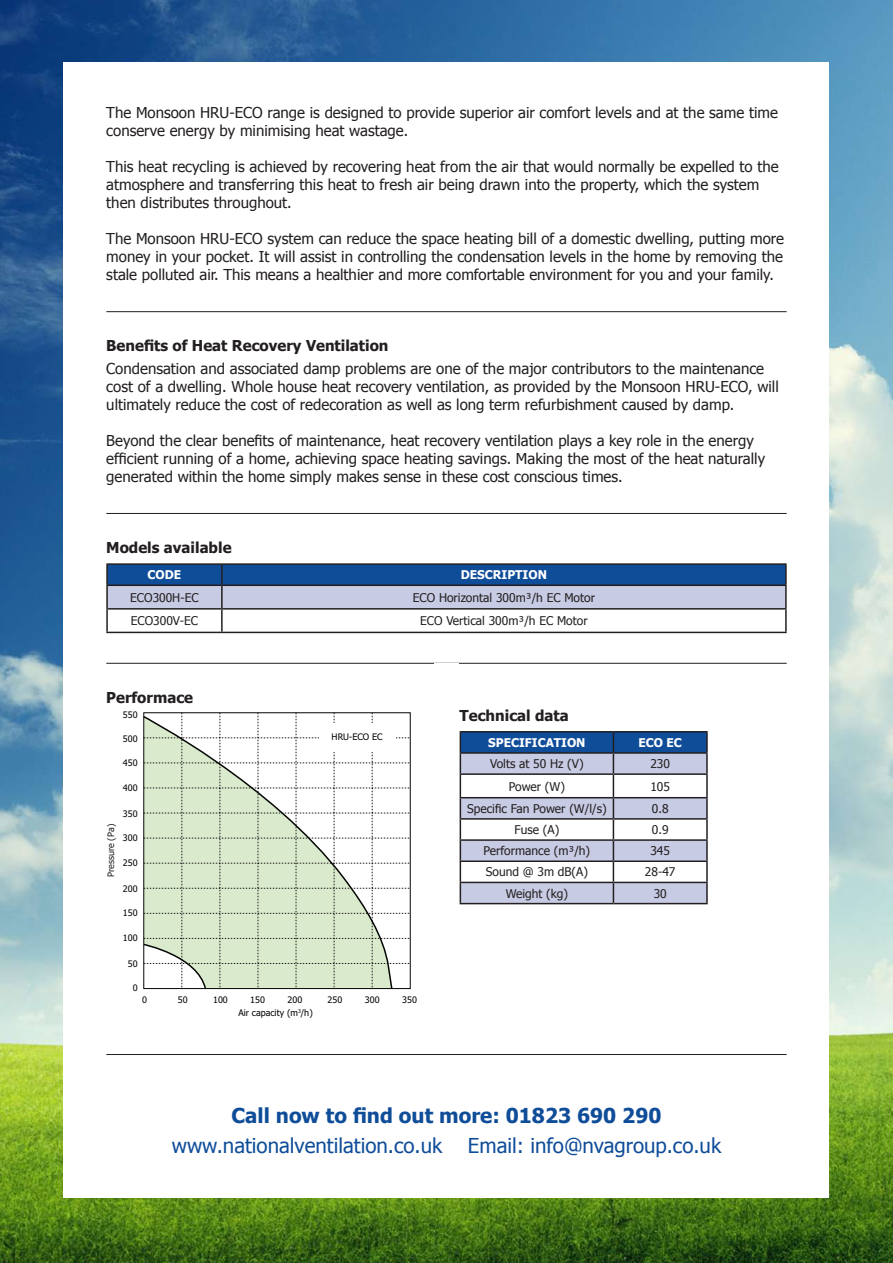
<style>
.page{position:relative;width:893px;height:1263px;background:#fff}
.page>*{position:absolute;margin:0;border:0;box-sizing:border-box;transform-origin:0 0}
.t1{font:20.55px "Tahoma";color:#0f4d99}
.t2{font:700 20.55px "Tahoma";color:#0f4d99}
.t3{font:15px/18px "Tahoma";color:#231f20}
.t4{font:700 15px "Tahoma";color:#231f20}
.t5{font:12px "Tahoma";color:#231f20}
.t6{font:700 12px "Tahoma";color:#fff}
.t7{font:9px "Tahoma";color:#040503}
.t8{font:9px "Tahoma";color:#211d1e}
</style>
<div class="page">
<img style="left:0;top:0;width:893px;height:1263px">
<div style="left:64px;top:63px;width:765px;height:1135px;background:#fff"></div>
<hr style="left:106px;top:311px;width:681px;height:1px;background:#231f20">
<hr style="left:106px;top:513px;width:681px;height:1px;background:#231f20">
<hr style="left:106px;top:663px;width:681px;height:1px;background:#231f20">
<hr style="left:106px;top:1054px;width:681px;height:1px;background:#231f20">
<hr style="left:106px;top:563px;width:116px;height:2px;background:#231f20">
<hr style="left:222px;top:563px;width:565px;height:2px;background:#231f20">
<svg style="left:106px;top:564px;width:681px;height:44px"></svg>
<hr style="left:106px;top:584px;width:116px;height:2px;background:#231f20">
<hr style="left:106px;top:586px;width:2px;height:22px;background:#231f20">
<hr style="left:222px;top:584px;width:565px;height:2px;background:#231f20">
<hr style="left:221px;top:586px;width:2px;height:22px;background:#231f20">
<hr style="left:785px;top:586px;width:2px;height:22px;background:#231f20">
<hr style="left:106px;top:608px;width:116px;height:2px;background:#231f20">
<hr style="left:106px;top:610px;width:2px;height:22px;background:#231f20">
<hr style="left:222px;top:608px;width:565px;height:2px;background:#231f20">
<hr style="left:221px;top:610px;width:2px;height:22px;background:#231f20">
<hr style="left:785px;top:610px;width:2px;height:22px;background:#231f20">
<hr style="left:106px;top:632px;width:116px;height:1px;background:#231f20">
<hr style="left:222px;top:632px;width:565px;height:1px;background:#231f20">
<svg style="left:181px;top:714px;width:228px;height:250px"></svg>
<div style="left:319px;top:723px;width:76px;height:29px;background:#fff"></div>
<svg style="left:143px;top:715px;width:250px;height:275px"></svg>
<div style="left:434px;top:663px;width:25px;height:140px;background:#fff"></div>
<hr style="left:460px;top:731px;width:153px;height:1px;background:#231f20">
<hr style="left:613px;top:731px;width:95px;height:1px;background:#231f20">
<hr style="left:460px;top:903px;width:153px;height:1px;background:#231f20">
<hr style="left:613px;top:903px;width:95px;height:1px;background:#231f20">
<svg style="left:460px;top:732px;width:248px;height:171px"></svg>
<p class="t3" style="left:106px;top:103px;width:673px">The Monsoon HRU-ECO range is designed to provide superior air comfort levels and at the same time conserve energy by minimising heat wastage.</p>
<p class="t3" style="left:106px;top:157px;width:674px">This heat recycling is achieved by recovering heat from the air that would normally be expelled to the atmosphere and transferring this heat to fresh air being drawn into the property, which the system then distributes throughout.</p>
<p class="t3" style="left:106px;top:229px;width:679px;text-align:justify">The Monsoon HRU-ECO system can reduce the space heating bill of a domestic dwelling, putting more money in your pocket. It will assist in controlling the condensation levels in the home by removing the stale polluted air. This means a healthier and more comfortable environment for you and your family.</p>
<p class="t4" style="left:106px;top:335px;width:284px">Benefits of Heat Recovery Ventilation</p>
<p class="t3" style="left:106px;top:358px;width:674px">Condensation and associated damp problems are one of the major contributors to the maintenance cost of a dwelling. Whole house heat recovery ventilation, as provided by the Monsoon HRU-ECO, will ultimately reduce the cost of redecoration as well as long term refurbishment caused by damp.</p>
<p class="t3" style="left:106px;top:430px;width:660px">Beyond the clear benefits of maintenance, heat recovery ventilation plays a key role in the energy efficient running of a home, achieving space heating savings. Making the most of the heat naturally generated within the home simply makes sense in these cost conscious times.</p>
<p class="t4" style="left:106px;top:537px;width:127px">Models available</p>
<p class="t6" style="left:148px;top:566px;width:35px">CODE</p>
<p class="t6" style="left:461px;top:566px;width:88px">DESCRIPTION</p>
<p class="t5" style="left:130px;top:589px;width:70px">ECO300H-EC</p>
<p class="t5" style="left:413px;top:589px;width:184px">ECO Horizontal 300m³/h EC Motor</p>
<p class="t5" style="left:131px;top:613px;width:69px">ECO300V-EC</p>
<p class="t5" style="left:420px;top:613px;width:169px">ECO Vertical 300m³/h EC Motor</p>
<p class="t4" style="left:106px;top:687px;width:88px">Performace</p>
<p class="t7" style="left:123px;top:709px;width:16px">550</p>
<p class="t7" style="left:123px;top:733px;width:16px">500</p>
<p class="t7" style="left:123px;top:757px;width:16px">450</p>
<p class="t7" style="left:123px;top:782px;width:16px">400</p>
<p class="t7" style="left:123px;top:808px;width:16px">350</p>
<p class="t7" style="left:123px;top:832px;width:16px">300</p>
<p class="t7" style="left:123px;top:857px;width:16px">250</p>
<p class="t7" style="left:123px;top:883px;width:16px">200</p>
<p class="t7" style="left:123px;top:907px;width:16px">150</p>
<p class="t7" style="left:123px;top:932px;width:16px">100</p>
<p class="t7" style="left:128px;top:958px;width:11px">50</p>
<p class="t7" style="left:133px;top:982px;width:6px">0</p>
<p class="t8" style="left:105px;top:877px;width:55px;rotate:-90deg">Pressure (Pa)</p>
<p class="t7" style="left:332px;top:731px;width:52px">HRU-ECO EC</p>
<p class="t7" style="left:142px;top:993px;width:6px">0</p>
<p class="t7" style="left:178px;top:993px;width:11px">50</p>
<p class="t7" style="left:213px;top:993px;width:16px">100</p>
<p class="t7" style="left:250px;top:993px;width:16px">150</p>
<p class="t7" style="left:288px;top:993px;width:16px">200</p>
<p class="t7" style="left:328px;top:993px;width:16px">250</p>
<p class="t7" style="left:365px;top:993px;width:16px">300</p>
<p class="t7" style="left:402px;top:993px;width:16px">350</p>
<p class="t7" style="left:238px;top:1007px;width:76px">Air capacity (m<sup>3</sup>/h)</p>
<p class="t4" style="left:460px;top:705px;width:111px">Technical data</p>
<p class="t6" style="left:488px;top:734px;width:99px">SPECIFICATION</p>
<p class="t6" style="left:638px;top:734px;width:45px">ECO EC</p>
<p class="t5" style="left:490px;top:756px;width:95px">Volts at 50 Hz (V)</p>
<p class="t5" style="left:650px;top:756px;width:21px">230</p>
<p class="t5" style="left:509px;top:778px;width:58px">Power (W)</p>
<p class="t5" style="left:650px;top:778px;width:21px">105</p>
<p class="t5" style="left:467px;top:800px;width:141px">Specific Fan Power (W/l/s)</p>
<p class="t5" style="left:652px;top:800px;width:18px">0.8</p>
<p class="t5" style="left:514px;top:822px;width:46px">Fuse (A)</p>
<p class="t5" style="left:652px;top:822px;width:18px">0.9</p>
<p class="t5" style="left:484px;top:843px;width:108px">Performance (m³/h)</p>
<p class="t5" style="left:650px;top:843px;width:21px">345</p>
<p class="t5" style="left:486px;top:864px;width:104px">Sound @ 3m dB(A)</p>
<p class="t5" style="left:645px;top:864px;width:32px">28-47</p>
<p class="t5" style="left:506px;top:885px;width:64px">Weight (kg)</p>
<p class="t5" style="left:654px;top:885px;width:15px">30</p>
<h1 class="t2" style="left:232px;top:1101px;width:431px">Call now to find out more: 01823 690 290</h1>
<h1 class="t1" style="left:172px;top:1131px;width:272px">www.nationalventilation.co.uk</h1>
<h1 class="t1" style="left:468px;top:1131px;width:255px">Email: info@nvagroup.co.uk</h1>
</div>
